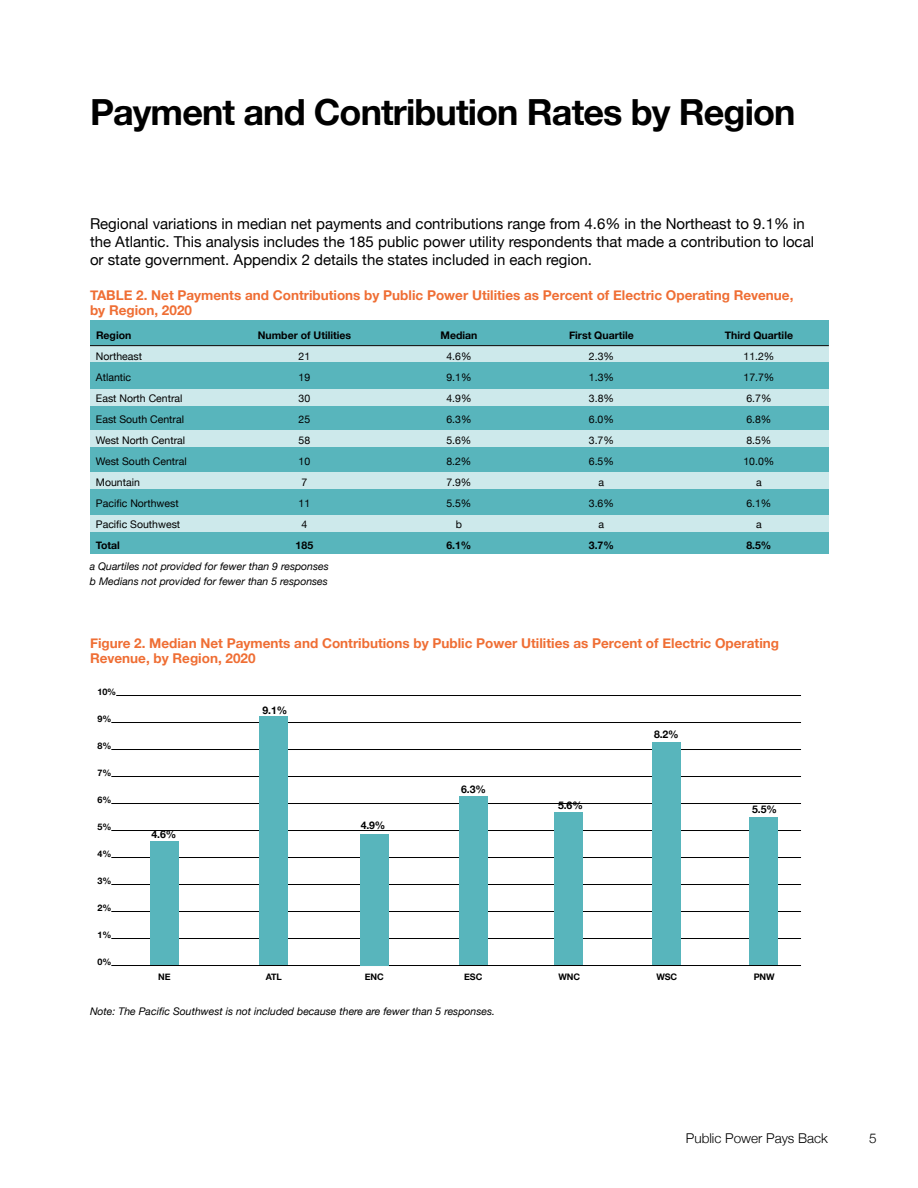
<style>
.page{position:relative;width:918px;height:1188px;background:#fff}
.page>*{position:absolute;margin:0;border:0;box-sizing:border-box;transform-origin:0 0}
.t1{font:700 36px "Helvetica Neue";letter-spacing:-.025em;color:#000}
.t2{font:15px/18px "Helvetica Neue";color:#000}
.t3{font:700 13.5px/15px "Helvetica Neue";color:#ef6e34}
.t4{font:300 13.5px "Helvetica Neue";color:#000}
.t5{font:10.5px "Helvetica Neue";color:#000}
.t6{font:italic 10.5px/15px "Helvetica Neue";color:#000}
.t7{font:700 10.5px "Helvetica Neue";color:#000}
.t8{font:700 9px "Helvetica Neue";letter-spacing:-.01em;color:#000}
</style>
<div class="page">
<div style="left:91px;top:320px;width:738px;height:234px;background:#58b5bc"></div>
<div style="left:91px;top:346px;width:738px;height:16px;background:#cde9eb"></div>
<div style="left:91px;top:390px;width:738px;height:16px;background:#cde9eb"></div>
<div style="left:91px;top:430px;width:738px;height:17px;background:#cde9eb"></div>
<div style="left:91px;top:473px;width:738px;height:16px;background:#cde9eb"></div>
<div style="left:91px;top:515px;width:738px;height:16px;background:#cde9eb"></div>
<hr style="left:90px;top:345px;width:739px;height:1px;background:#000">
<hr style="left:116px;top:695px;width:685px;height:1px;background:#000">
<hr style="left:111px;top:722px;width:690px;height:1px;background:#000">
<hr style="left:111px;top:749px;width:690px;height:1px;background:#000">
<hr style="left:111px;top:776px;width:690px;height:1px;background:#000">
<hr style="left:111px;top:803px;width:690px;height:1px;background:#000">
<hr style="left:111px;top:830px;width:690px;height:1px;background:#000">
<hr style="left:111px;top:857px;width:690px;height:1px;background:#000">
<hr style="left:111px;top:884px;width:690px;height:1px;background:#000">
<hr style="left:111px;top:911px;width:690px;height:1px;background:#000">
<hr style="left:111px;top:938px;width:690px;height:1px;background:#000">
<hr style="left:111px;top:965px;width:690px;height:1px;background:#000">
<div style="left:150px;top:842px;width:29px;height:123px;background:#58b5bc"></div>
<div style="left:259px;top:716px;width:29px;height:249px;background:#58b5bc"></div>
<div style="left:360px;top:834px;width:28px;height:131px;background:#58b5bc"></div>
<div style="left:750px;top:817px;width:28px;height:148px;background:#58b5bc"></div>
<div style="left:459px;top:797px;width:28px;height:168px;background:#58b5bc"></div>
<div style="left:555px;top:812px;width:28px;height:153px;background:#58b5bc"></div>
<div style="left:652px;top:743px;width:29px;height:222px;background:#58b5bc"></div>
<h1 class="t1" style="left:90px;top:84px;width:707px">Payment and Contribution Rates by Region</h1>
<p class="t2" style="left:90px;top:216px;width:726px">Regional variations in median net payments and contributions range from 4.6% in the Northeast to 9.1% in the Atlantic. This analysis includes the 185 public power utility respondents that made a contribution to local or state government. Appendix 2 details the states included in each region.</p>
<p class="t3" style="left:90px;top:288px;width:705px">TABLE 2. Net Payments and Contributions by Public Power Utilities as Percent of Electric Operating Revenue, by Region, 2020</p>
<p class="t7" style="left:96px;top:327px;width:37px">Region</p>
<p class="t7" style="left:258px;top:327px;width:95px">Number of Utilities</p>
<p class="t7" style="left:441px;top:327px;width:38px">Median</p>
<p class="t7" style="left:569px;top:327px;width:66px">First Quartile</p>
<p class="t7" style="left:725px;top:327px;width:70px">Third Quartile</p>
<p class="t5" style="left:96px;top:348px;width:48px">Northeast</p>
<p class="t5" style="left:299px;top:348px;width:13px">21</p>
<p class="t5" style="left:446px;top:348px;width:27px">4.6%</p>
<p class="t5" style="left:589px;top:348px;width:27px">2.3%</p>
<p class="t5" style="left:744px;top:348px;width:32px">11.2%</p>
<p class="t5" style="left:96px;top:369px;width:37px">Atlantic</p>
<p class="t5" style="left:299px;top:369px;width:13px">19</p>
<p class="t5" style="left:446px;top:369px;width:27px">9.1%</p>
<p class="t5" style="left:589px;top:369px;width:27px">1.3%</p>
<p class="t5" style="left:744px;top:369px;width:32px">17.7%</p>
<p class="t5" style="left:96px;top:390px;width:88px">East North Central</p>
<p class="t5" style="left:299px;top:390px;width:13px">30</p>
<p class="t5" style="left:446px;top:390px;width:27px">4.9%</p>
<p class="t5" style="left:589px;top:390px;width:27px">3.8%</p>
<p class="t5" style="left:746px;top:390px;width:27px">6.7%</p>
<p class="t5" style="left:96px;top:411px;width:90px">East South Central</p>
<p class="t5" style="left:299px;top:411px;width:13px">25</p>
<p class="t5" style="left:446px;top:411px;width:27px">6.3%</p>
<p class="t5" style="left:589px;top:411px;width:27px">6.0%</p>
<p class="t5" style="left:746px;top:411px;width:27px">6.8%</p>
<p class="t5" style="left:96px;top:432px;width:91px">West North Central</p>
<p class="t5" style="left:299px;top:432px;width:13px">58</p>
<p class="t5" style="left:446px;top:432px;width:27px">5.6%</p>
<p class="t5" style="left:589px;top:432px;width:27px">3.7%</p>
<p class="t5" style="left:746px;top:432px;width:27px">8.5%</p>
<p class="t5" style="left:96px;top:453px;width:92px">West South Central</p>
<p class="t5" style="left:299px;top:453px;width:13px">10</p>
<p class="t5" style="left:446px;top:453px;width:27px">8.2%</p>
<p class="t5" style="left:589px;top:453px;width:27px">6.5%</p>
<p class="t5" style="left:743px;top:453px;width:32px">10.0%</p>
<p class="t5" style="left:96px;top:474px;width:45px">Mountain</p>
<p class="t5" style="left:302px;top:474px;width:7px">7</p>
<p class="t5" style="left:446px;top:474px;width:27px">7.9%</p>
<p class="t5" style="left:599px;top:474px;width:7px">a</p>
<p class="t5" style="left:756px;top:474px;width:7px">a</p>
<p class="t5" style="left:96px;top:495px;width:84px">Pacific Northwest</p>
<p class="t5" style="left:299px;top:495px;width:13px">11</p>
<p class="t5" style="left:446px;top:495px;width:27px">5.5%</p>
<p class="t5" style="left:589px;top:495px;width:27px">3.6%</p>
<p class="t5" style="left:746px;top:495px;width:27px">6.1%</p>
<p class="t5" style="left:96px;top:516px;width:86px">Pacific Southwest</p>
<p class="t5" style="left:301px;top:516px;width:7px">4</p>
<p class="t5" style="left:456px;top:516px;width:8px">b</p>
<p class="t5" style="left:599px;top:516px;width:7px">a</p>
<p class="t5" style="left:756px;top:516px;width:7px">a</p>
<p class="t7" style="left:96px;top:537px;width:26px">Total</p>
<p class="t7" style="left:296px;top:537px;width:19px">185</p>
<p class="t7" style="left:446px;top:537px;width:27px">6.1%</p>
<p class="t7" style="left:589px;top:537px;width:27px">3.7%</p>
<p class="t7" style="left:746px;top:537px;width:27px">8.5%</p>
<p class="t6" style="left:90px;top:559px;width:240px">a Quartiles not provided for fewer than 9 responses b Medians not provided for fewer than 5 responses</p>
<p class="t3" style="left:90px;top:636px;width:691px">Figure 2. Median Net Payments and Contributions by Public Power Utilities as Percent of Electric Operating<br>Revenue, by Region, 2020</p>
<p class="t8" style="left:98px;top:684px;width:20px">10%</p>
<p class="t8" style="left:98px;top:711px;width:15px">9%</p>
<p class="t8" style="left:98px;top:738px;width:15px">8%</p>
<p class="t8" style="left:98px;top:765px;width:15px">7%</p>
<p class="t8" style="left:98px;top:792px;width:15px">6%</p>
<p class="t8" style="left:98px;top:819px;width:15px">5%</p>
<p class="t8" style="left:98px;top:846px;width:15px">4%</p>
<p class="t8" style="left:98px;top:873px;width:15px">3%</p>
<p class="t8" style="left:98px;top:900px;width:15px">2%</p>
<p class="t8" style="left:98px;top:927px;width:15px">1%</p>
<p class="t8" style="left:98px;top:954px;width:15px">0%</p>
<p class="t7" style="left:152px;top:826px;width:26px">4.6%</p>
<p class="t7" style="left:263px;top:702px;width:26px">9.1%</p>
<p class="t7" style="left:361px;top:817px;width:26px">4.9%</p>
<p class="t7" style="left:461px;top:781px;width:26px">6.3%</p>
<p class="t7" style="left:558px;top:797px;width:26px">5.6%</p>
<p class="t7" style="left:654px;top:726px;width:26px">8.2%</p>
<p class="t7" style="left:752px;top:801px;width:26px">5.5%</p>
<p class="t8" style="left:158px;top:970px;width:14px">NE</p>
<p class="t8" style="left:266px;top:970px;width:17px">ATL</p>
<p class="t8" style="left:365px;top:970px;width:20px">ENC</p>
<p class="t8" style="left:464px;top:970px;width:20px">ESC</p>
<p class="t8" style="left:558px;top:970px;width:23px">WNC</p>
<p class="t8" style="left:656px;top:970px;width:22px">WSC</p>
<p class="t8" style="left:754px;top:970px;width:22px">PNW</p>
<p class="t6" style="left:90px;top:1005px;width:407px">Note: The Pacific Southwest is not included because there are fewer than 5 responses.</p>
<p class="t4" style="left:686px;top:1130px;width:144px">Public Power Pays Back</p>
<p class="t4" style="left:869px;top:1130px;width:9px">5</p>
</div>
